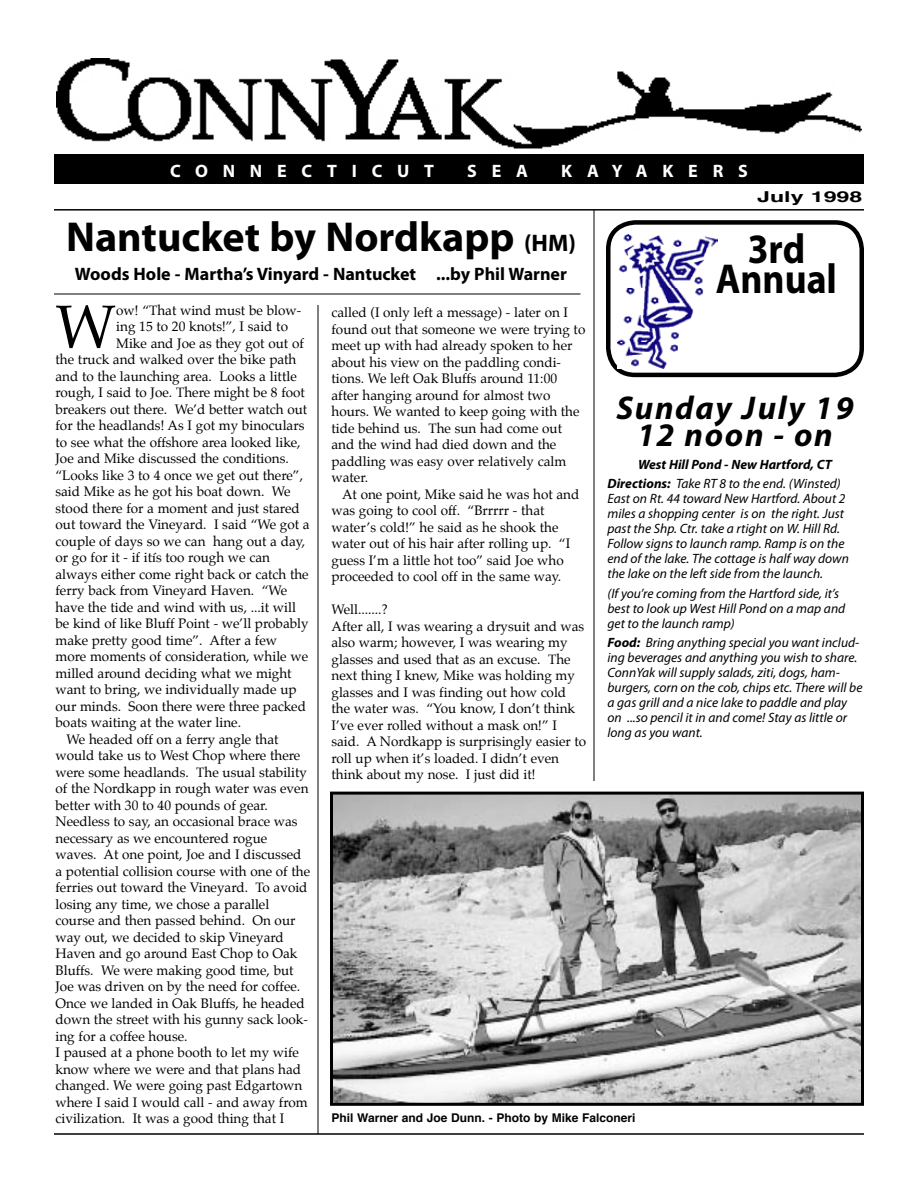
<style>
.page{position:relative;width:918px;height:1188px;background:#fff}
.page>*{position:absolute;margin:0;border:0;box-sizing:border-box;transform-origin:0 0}
.t1{font:60.75px "Palatino";color:#000}
.t2{font:700 42px "Myriad Pro";color:#000}
.t3{font:700 42px/30px "Myriad Pro";color:#000;text-align:center;scale:.9 1}
.t4{font:italic 700 33px/27px "Myriad Pro";letter-spacing:.05em;color:#000;text-align:center}
.t5{font:700 18px "Myriad Pro";color:#000}
.t6{font:700 18px "Myriad Pro";letter-spacing:.82em;color:#fff}
.t7{font:700 15px "Helvetica";color:#000;scale:1.55 1}
.t8{font:13.5px/16.5px "Palatino";color:#000}
.t9{font:italic 13.5px/15px "Myriad Pro";color:#000}
.t10{font:italic 700 13.5px/19.5px "Myriad Pro";color:#000}
.t11{font:700 12px "Helvetica";color:#000}
.s1{font-size:24px}
.s2{font-weight:400}
.s3{font-weight:700}
</style>
<div class="page">
<div style="left:606px;top:220px;width:258px;height:157px;border:4px solid #000;border-radius:27px"></div>
<img style="left:56px;top:58px;width:806px;height:91px">
<div style="left:54px;top:154px;width:810px;height:30px;background:#000"></div>
<hr style="left:54px;top:209px;width:810px;height:2px;background:#000">
<hr style="left:54px;top:1133px;width:810px;height:2px;background:#000">
<hr style="left:594px;top:209px;width:1px;height:572px;background:#000">
<hr style="left:318px;top:305px;width:1px;height:829px;background:#000">
<img style="left:617px;top:234px;width:101px;height:135px">
<img style="left:334px;top:796px;width:526px;height:306px">
<div style="left:330px;top:792px;width:534px;height:314px;border:3px solid #000"></div>
<hr style="left:54px;top:294px;width:526px;height:1px;background:#000">
<h3 class="t6" style="left:170px;top:159px;width:265px">Connec tic ut</h3>
<h3 class="t6" style="left:467px;top:159px;width:62px">Sea</h3>
<h3 class="t6" style="left:561px;top:159px;width:186px">Kayakers</h3>
<h2 class="t2" style="left:66px;top:210px;width:511px">Nantucket by Nordkapp <span class="s1">(HM)</span></h2>
<h3 class="t5" style="left:75px;top:262px;width:493px">Woods Hole - Martha’s Vinyard - Nantucket ...by Phil Warner</h3>
<p class="t7" style="left:757px;top:183px;width:69px">July 1998</p>
<h2 class="t3" style="left:716px;top:232px;width:136px">3rd<br>Annual</h2>
<h1 class="t1" style="left:56px;top:287px;width:62px">W</h1>
<p class="t8" style="left:116px;top:303px;width:186px">ow! “That wind must be blow-</p>
<p class="t8" style="left:116px;top:320px;width:173px">ing 15 to 20 knots!”, I said to</p>
<p class="t8" style="left:116px;top:336px;width:189px">Mike and Joe as they got out of</p>
<p class="t8" style="left:56px;top:353px;width:243px">the truck and walked over the bike path</p>
<p class="t8" style="left:56px;top:369px;width:243px">and to the launching area. Looks a little</p>
<p class="t8" style="left:56px;top:386px;width:251px">rough, I said to Joe. There might be 8 foot</p>
<p class="t8" style="left:56px;top:402px;width:253px">breakers out there. We’d better watch out</p>
<p class="t8" style="left:56px;top:419px;width:250px">for the headlands! As I got my binoculars</p>
<p class="t8" style="left:56px;top:435px;width:247px">to see what the offshore area looked like,</p>
<p class="t8" style="left:56px;top:452px;width:235px">Joe and Mike discussed the conditions.</p>
<p class="t8" style="left:56px;top:468px;width:249px">“Looks like 3 to 4 once we get out there”,</p>
<p class="t8" style="left:56px;top:485px;width:237px">said Mike as he got his boat down. We</p>
<p class="t8" style="left:56px;top:501px;width:246px">stood there for a moment and just stared</p>
<p class="t8" style="left:56px;top:518px;width:256px">out toward the Vineyard. I said “We got a</p>
<p class="t8" style="left:56px;top:534px;width:251px">couple of days so we can hang out a day,</p>
<p class="t8" style="left:56px;top:551px;width:216px">or go for it - if itís too rough we can</p>
<p class="t8" style="left:56px;top:567px;width:255px">always either come right back or catch the</p>
<p class="t8" style="left:56px;top:584px;width:233px">ferry back from Vineyard Haven. “We</p>
<p class="t8" style="left:56px;top:600px;width:242px">have the tide and wind with us, ...it will</p>
<p class="t8" style="left:56px;top:616px;width:255px">be kind of like Bluff Point - we’ll probably</p>
<p class="t8" style="left:56px;top:633px;width:223px">make pretty good time”. After a few</p>
<p class="t8" style="left:56px;top:649px;width:254px">more moments of consideration, while we</p>
<p class="t8" style="left:56px;top:666px;width:238px">milled around deciding what we might</p>
<p class="t8" style="left:56px;top:682px;width:243px">want to bring, we individually made up</p>
<p class="t8" style="left:56px;top:699px;width:252px">our minds. Soon there were three packed</p>
<p class="t8" style="left:56px;top:715px;width:187px">boats waiting at the water line.</p>
<p class="t8" style="left:67px;top:732px;width:213px">We headed off on a ferry angle that</p>
<p class="t8" style="left:56px;top:748px;width:246px">would take us to West Chop where there</p>
<p class="t8" style="left:56px;top:765px;width:253px">were some headlands. The usual stability</p>
<p class="t8" style="left:56px;top:781px;width:255px">of the Nordkapp in rough water was even</p>
<p class="t8" style="left:56px;top:798px;width:214px">better with 30 to 40 pounds of gear.</p>
<p class="t8" style="left:56px;top:814px;width:244px">Needless to say, an occasional brace was</p>
<p class="t8" style="left:56px;top:831px;width:213px">necessary as we encountered rogue</p>
<p class="t8" style="left:56px;top:847px;width:247px">waves. At one point, Joe and I discussed</p>
<p class="t8" style="left:56px;top:864px;width:256px">a potential collision course with one of the</p>
<p class="t8" style="left:56px;top:880px;width:254px">ferries out toward the Vineyard. To avoid</p>
<p class="t8" style="left:56px;top:897px;width:215px">losing any time, we chose a parallel</p>
<p class="t8" style="left:56px;top:913px;width:241px">course and then passed behind. On our</p>
<p class="t8" style="left:56px;top:930px;width:230px">way out, we decided to skip Vineyard</p>
<p class="t8" style="left:56px;top:946px;width:243px">Haven and go around East Chop to Oak</p>
<p class="t8" style="left:56px;top:963px;width:240px">Bluffs. We were making good time, but</p>
<p class="t8" style="left:56px;top:979px;width:246px">Joe was driven on by the need for coffee.</p>
<p class="t8" style="left:56px;top:996px;width:251px">Once we landed in Oak Bluffs, he headed</p>
<p class="t8" style="left:56px;top:1012px;width:254px">down the street with his gunny sack look-</p>
<p class="t8" style="left:56px;top:1029px;width:134px">ing for a coffee house.</p>
<p class="t8" style="left:56px;top:1045px;width:245px">I paused at a phone booth to let my wife</p>
<p class="t8" style="left:56px;top:1062px;width:247px">know where we were and that plans had</p>
<p class="t8" style="left:56px;top:1078px;width:248px">changed. We were going past Edgartown</p>
<p class="t8" style="left:56px;top:1095px;width:254px">where I said I would call - and away from</p>
<p class="t8" style="left:56px;top:1111px;width:230px">civilization. It was a good thing that I</p>
<p class="t8" style="left:331px;top:306px;width:255px">called (I only left a message) - later on I found out that someone we were trying to meet up with had already spoken to her about his view on the paddling condi&shy;tions. We left Oak Bluffs around 11:00 after hanging around for almost two hours. We wanted to keep going with the tide behind us. The sun had come out and the wind had died down and the paddling was easy over relatively calm water.</p>
<p class="t8" style="left:331px;top:487px;width:249px;text-indent:11px">At one point, Mike said he was hot and was going to cool off. “Brrrrr - that water’s cold!” he said as he shook the water out of his hair after rolling up. “I guess I’m a little hot too” said Joe who proceeded to cool off in the same way.</p>
<p class="t8" style="left:331px;top:602px;width:256px">Well.......?<br>After all, I was wearing a drysuit and was also warm; however, I was wearing my glasses and used that as an excuse. The next thing I knew, Mike was holding my glasses and I was finding out how cold the water was. “You know, I don’t think I’ve ever rolled without a mask on!” I said. A Nordkapp is surprisingly easier to roll up when it’s loaded. I didn’t even think about my nose. I just did it!</p>
<h3 class="t4" style="left:616px;top:394px;width:239px">Sunday July 19<br>12 noon - on</h3>
<p class="t10" style="left:608px;top:454px;width:235px;text-indent:31px">West Hill Pond - New Hartford, CT<br>Directions: <span class="s2">Take RT 8 to the end. (Winsted)</span></p>
<p class="t9" style="left:608px;top:491px;width:243px">East on Rt. 44 toward New Hartford. About 2 miles a shopping center is on the right. Just past the Shp. Ctr. take a rtight on W. Hill Rd.<br>Follow signs to launch ramp. Ramp is on the end of the lake. The cottage is half way down the lake on the left side from the launch.</p>
<p class="t9" style="left:608px;top:585px;width:240px">(If you’re coming from the Hartford side, it’s best to look up West Hill Pond on a map and get to the launch ramp)</p>
<p class="t9" style="left:608px;top:635px;width:256px"><span class="s3">Food:</span> Bring anything special you want includ&shy;ing beverages and anything you wish to share.<br>ConnYak will supply salads, ziti, dogs, ham&shy;burgers, corn on the cob, chips etc. There will be a gas grill and a nice lake to paddle and play on ...so pencil it in and come! Stay as little or long as you want.</p>
<p class="t11" style="left:332px;top:1107px;width:305px">Phil Warner and Joe Dunn. - Photo by Mike Falconeri</p>
</div>
